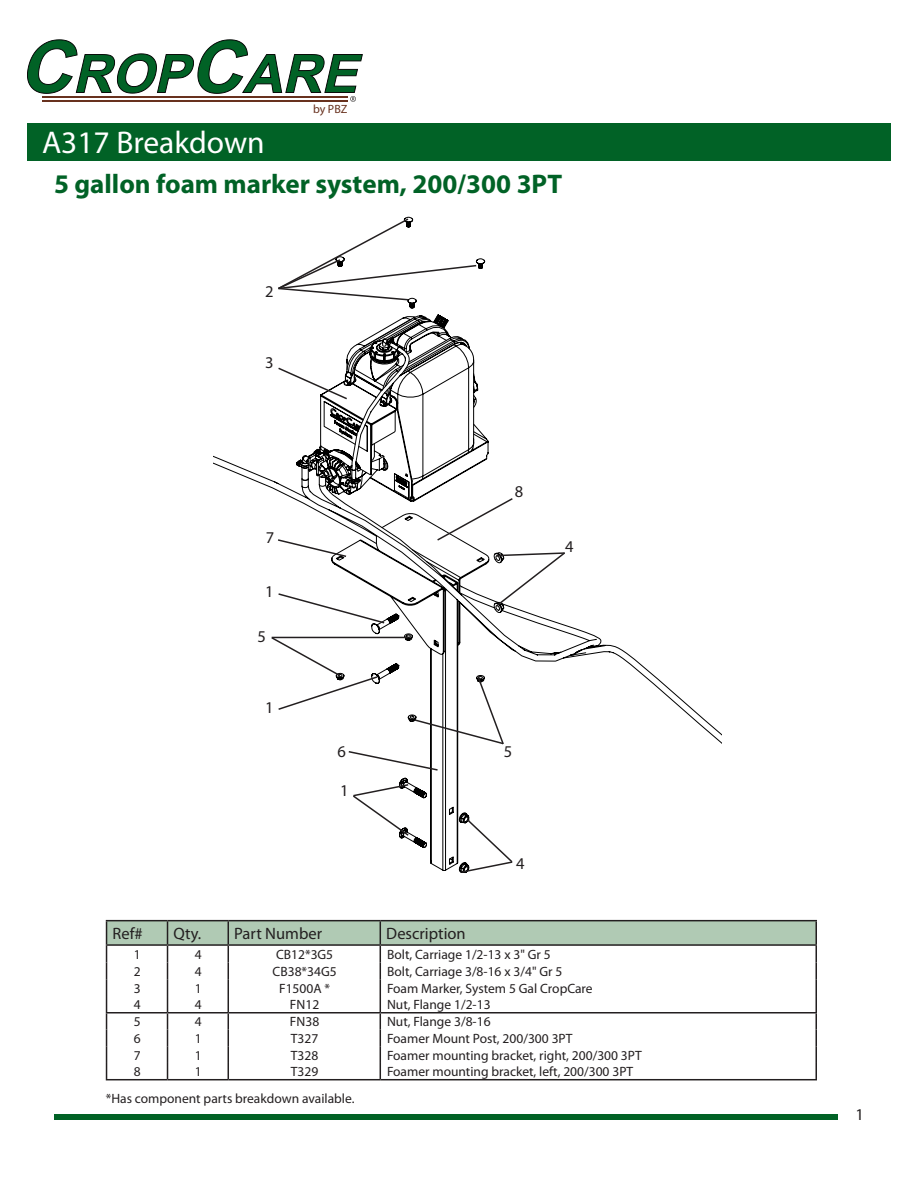
<style>
.page{position:relative;width:918px;height:1188px;background:#fff}
.page>*{position:absolute;margin:0;border:0;box-sizing:border-box;transform-origin:0 0}
.Catagory_header2{font:31.5px "Myriad Pro";color:#fff}
.Catagory_header{font:700 27px "Myriad Pro";color:#016226}
.t1{font:16.5px "Myriad Pro";color:#231f20}
.t2{font:13.5px "Myriad Pro";color:#231f20}
.t3{font:12px "Myriad";color:#68311e}
</style>
<div class="page">
<div style="left:54px;top:1114px;width:783px;height:6px;background:#016226"></div>
<svg style="left:27px;top:39px;width:336px;height:63px"></svg>
<div style="left:27px;top:123px;width:864px;height:38px;background:#016226"></div>
<hr style="left:106px;top:920px;width:62px;height:1px;background:#231f20">
<hr style="left:168px;top:920px;width:60px;height:1px;background:#231f20">
<hr style="left:228px;top:920px;width:152px;height:1px;background:#231f20">
<hr style="left:380px;top:920px;width:437px;height:1px;background:#231f20">
<svg style="left:106px;top:921px;width:711px;height:158px"></svg>
<hr style="left:106px;top:1079px;width:62px;height:1px;background:#231f20">
<hr style="left:168px;top:1079px;width:60px;height:1px;background:#231f20">
<hr style="left:228px;top:1079px;width:152px;height:1px;background:#231f20">
<hr style="left:380px;top:1079px;width:437px;height:1px;background:#231f20">
<svg style="left:278px;top:217px;width:200px;height:84px"></svg>
<svg style="left:270px;top:308px;width:297px;height:565px"></svg>
<p class="t3" style="left:313px;top:103px;width:36px">by PBZ</p>
<p class="Catagory_header2" style="left:42px;top:123px;width:224px">A317 Breakdown</p>
<p class="Catagory_header" style="left:54px;top:166px;width:510px">5 gallon foam marker system, 200/300 3PT</p>
<p class="t1" style="left:265px;top:281px;width:10px">2</p>
<p class="t1" style="left:265px;top:353px;width:10px">3</p>
<p class="t1" style="left:266px;top:527px;width:10px">7</p>
<p class="t1" style="left:265px;top:581px;width:10px">1</p>
<p class="t1" style="left:257px;top:626px;width:10px">5</p>
<p class="t1" style="left:265px;top:697px;width:10px">1</p>
<p class="t1" style="left:338px;top:741px;width:10px">6</p>
<p class="t1" style="left:340px;top:781px;width:10px">1</p>
<p class="t1" style="left:515px;top:482px;width:10px">8</p>
<p class="t1" style="left:565px;top:537px;width:10px">4</p>
<p class="t1" style="left:504px;top:741px;width:10px">5</p>
<p class="t1" style="left:516px;top:853px;width:10px">4</p>
<p class="t1" style="left:113px;top:923px;width:32px">Ref#</p>
<p class="t1" style="left:174px;top:923px;width:29px">Qty.</p>
<p class="t1" style="left:234px;top:923px;width:89px">Part Number</p>
<p class="t1" style="left:386px;top:923px;width:81px">Description</p>
<p class="t2" style="left:134px;top:946px;width:8px">1</p>
<p class="t2" style="left:195px;top:946px;width:8px">4</p>
<p class="t2" style="left:276px;top:946px;width:59px">CB12*3G5</p>
<p class="t2" style="left:387px;top:946px;width:165px">Bolt, Carriage 1/2-13 x 3" Gr 5</p>
<p class="t2" style="left:134px;top:963px;width:8px">2</p>
<p class="t2" style="left:195px;top:963px;width:8px">4</p>
<p class="t2" style="left:273px;top:963px;width:66px">CB38*34G5</p>
<p class="t2" style="left:387px;top:963px;width:177px">Bolt, Carriage 3/8-16 x 3/4" Gr 5</p>
<p class="t2" style="left:134px;top:980px;width:8px">3</p>
<p class="t2" style="left:195px;top:980px;width:8px">1</p>
<p class="t2" style="left:279px;top:980px;width:53px">F1500A *</p>
<p class="t2" style="left:387px;top:980px;width:207px">Foam Marker, System 5 Gal CropCare</p>
<p class="t2" style="left:134px;top:997px;width:8px">4</p>
<p class="t2" style="left:195px;top:997px;width:8px">4</p>
<p class="t2" style="left:290px;top:997px;width:31px">FN12</p>
<p class="t2" style="left:387px;top:997px;width:105px">Nut, Flange 1/2-13</p>
<p class="t2" style="left:134px;top:1013px;width:8px">5</p>
<p class="t2" style="left:195px;top:1013px;width:8px">4</p>
<p class="t2" style="left:290px;top:1013px;width:31px">FN38</p>
<p class="t2" style="left:387px;top:1013px;width:105px">Nut, Flange 3/8-16</p>
<p class="t2" style="left:134px;top:1030px;width:8px">6</p>
<p class="t2" style="left:195px;top:1030px;width:8px">1</p>
<p class="t2" style="left:291px;top:1030px;width:29px">T327</p>
<p class="t2" style="left:387px;top:1030px;width:187px">Foamer Mount Post, 200/300 3PT</p>
<p class="t2" style="left:134px;top:1047px;width:8px">7</p>
<p class="t2" style="left:195px;top:1047px;width:8px">1</p>
<p class="t2" style="left:291px;top:1047px;width:29px">T328</p>
<p class="t2" style="left:387px;top:1047px;width:256px">Foamer mounting bracket, right, 200/300 3PT</p>
<p class="t2" style="left:134px;top:1063px;width:8px">8</p>
<p class="t2" style="left:195px;top:1063px;width:8px">1</p>
<p class="t2" style="left:291px;top:1063px;width:29px">T329</p>
<p class="t2" style="left:387px;top:1063px;width:248px">Foamer mounting bracket, left, 200/300 3PT</p>
<p class="t2" style="left:106px;top:1090px;width:250px">*Has component parts breakdown available.</p>
<p class="t1" style="left:856px;top:1104px;width:10px">1</p>
</div>
